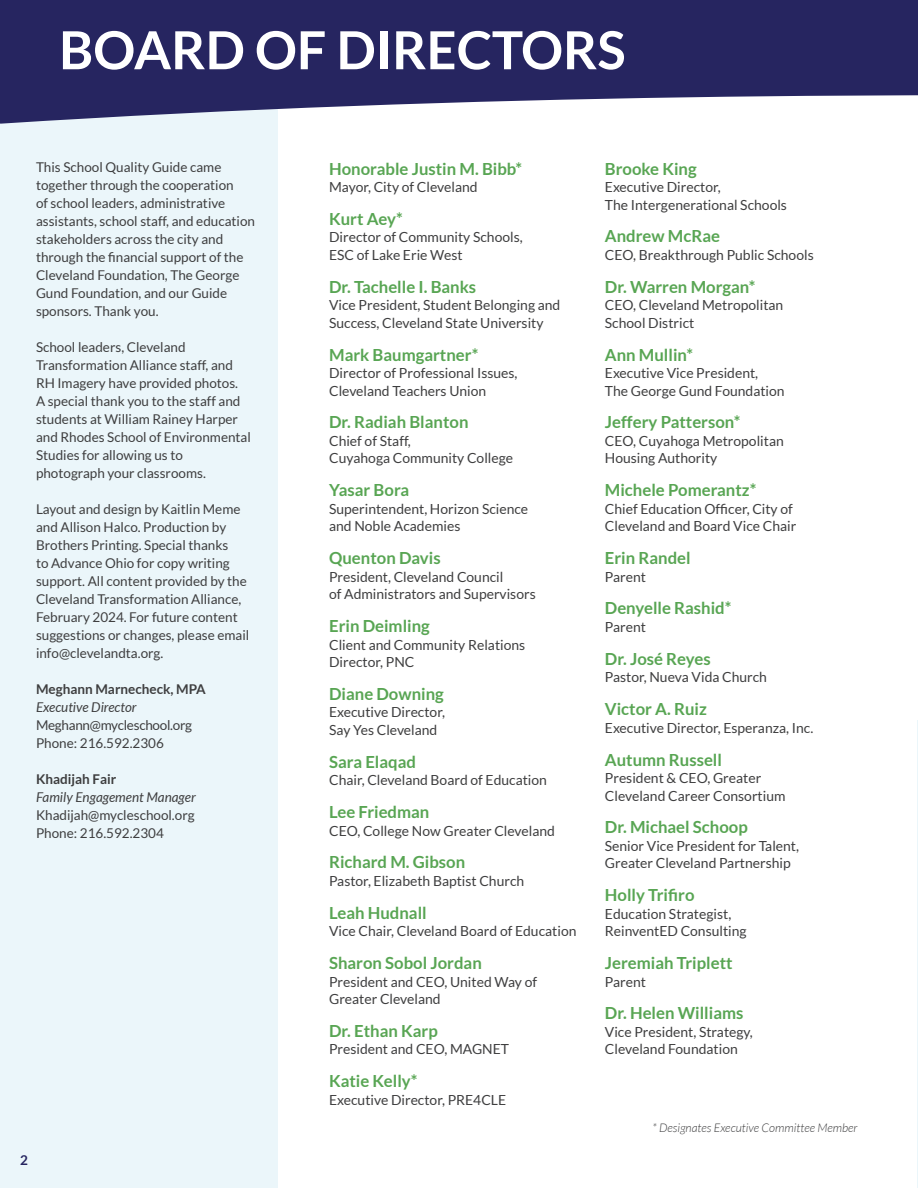
<style>
.page{position:relative;width:918px;height:1188px;background:#fff}
.page>*{position:absolute;margin:0;border:0;box-sizing:border-box;transform-origin:0 0}
.Paragraph_Style_2{font:700 52.5px "Lato";color:#fff}
.t1{font:700 16.65px "Lato";color:#58a553}
.t2{font:13.95px/17.5px "Lato";color:#3e3e3f}
.Paragraph_Style_2-2{font:13.5px/18px "Lato";color:#3e3e3f}
.Paragraph_Style_2-3{font:italic 13.5px "Lato";color:#3e3e3f}
.Paragraph_Style_2-4{font:700 13.5px "Lato";color:#3e3e3f}
.Paragraph_Style_2-5{font:13.5px "Lato";letter-spacing:-.02em;color:#3e3e3f}
.t3{font:700 13.5px "Lato";color:#262560}
.t4{font:italic 300 12px "Lato";color:#3e3e3f}
</style>
<div class="page">
<div style="left:0;top:0;width:277px;height:1188px;background:#ebf6fa"></div>
<hr style="left:917px;top:720px;width:1px;height:468px;background:#ebf6fa">
<svg style="left:0;top:0;width:918px;height:125px;fill:#262560"></svg>
<p class="Paragraph_Style_2" style="left:59px;top:20px;width:568px">BOARD OF DIRECTORS</p>
<p class="Paragraph_Style_2-2" style="left:36px;top:158px;width:221px">This School Quality Guide came together through the cooperation<br>of school leaders, administrative assistants, school staff, and education stakeholders across the city and through the financial support of the Cleveland Foundation, The George Gund Foundation, and our Guide sponsors. Thank you.</p>
<p class="Paragraph_Style_2-2" style="left:36px;top:338px;width:216px">School leaders, Cleveland<br>Transformation Alliance staff, and<br>RH Imagery have provided photos.<br>A special thank you to the staff and students at William Rainey Harper and Rhodes School of Environmental<br>Studies for allowing us to photograph your classrooms.</p>
<p class="Paragraph_Style_2-2" style="left:36px;top:500px;width:215px">Layout and design by Kaitlin Meme and Allison Halco. Production by Brothers Printing. Special thanks<br>to Advance Ohio for copy writing support. All content provided by the Cleveland Transformation Alliance, February 2024. For future content suggestions or changes, please email info@clevelandta.org.</p>
<p class="Paragraph_Style_2-4" style="left:36px;top:681px;width:171px">Meghann Marnecheck, MPA</p>
<p class="Paragraph_Style_2-3" style="left:36px;top:699px;width:102px">Executive Director</p>
<p class="Paragraph_Style_2-5" style="left:36px;top:717px;width:158px">Meghann@mycleschool.org</p>
<p class="Paragraph_Style_2-2" style="left:36px;top:734px;width:129px">Phone: 216.592.2306</p>
<p class="Paragraph_Style_2-4" style="left:36px;top:771px;width:82px">Khadijah Fair</p>
<p class="Paragraph_Style_2-3" style="left:36px;top:789px;width:161px">Family Engagement Manager</p>
<p class="Paragraph_Style_2-2" style="left:36px;top:806px;width:160px">Khadijah@mycleschool.org</p>
<p class="Paragraph_Style_2-2" style="left:36px;top:824px;width:129px">Phone: 216.592.2304</p>
<p class="t3" style="left:20px;top:1152px;width:9px">2</p>
<p class="t1" style="left:329px;top:159px;width:195px">Honorable Justin M. Bibb*</p>
<p class="t2" style="left:329px;top:178px;width:150px">Mayor, City of Cleveland</p>
<p class="t1" style="left:329px;top:209px;width:75px">Kurt Aey*</p>
<p class="t2" style="left:329px;top:228px;width:195px">Director of Community Schools,<br>ESC of Lake Erie West</p>
<p class="t1" style="left:329px;top:277px;width:149px">Dr. Tachelle I. Banks</p>
<p class="t2" style="left:329px;top:296px;width:233px">Vice President, Student Belonging and<br>Success, Cleveland State University</p>
<p class="t1" style="left:329px;top:345px;width:151px">Mark Baumgartner*</p>
<p class="t2" style="left:329px;top:364px;width:190px">Director of Professional Issues,<br>Cleveland Teachers Union</p>
<p class="t1" style="left:329px;top:413px;width:141px">Dr. Radiah Blanton</p>
<p class="t2" style="left:329px;top:432px;width:186px">Chief of Staff,<br>Cuyahoga Community College</p>
<p class="t1" style="left:329px;top:481px;width:82px">Yasar Bora</p>
<p class="t2" style="left:329px;top:500px;width:201px">Superintendent, Horizon Science and Noble Academies</p>
<p class="t1" style="left:329px;top:549px;width:113px">Quenton Davis</p>
<p class="t2" style="left:329px;top:568px;width:208px">President, Cleveland Council<br>of Administrators and Supervisors</p>
<p class="t1" style="left:329px;top:616px;width:102px">Erin Deimling</p>
<p class="t2" style="left:329px;top:636px;width:198px">Client and Community Relations<br>Director, PNC</p>
<p class="t1" style="left:329px;top:684px;width:116px">Diane Downing</p>
<p class="t2" style="left:329px;top:703px;width:117px">Executive Director,<br>Say Yes Cleveland</p>
<p class="t1" style="left:329px;top:752px;width:88px">Sara Elaqad</p>
<p class="t2" style="left:329px;top:771px;width:219px">Chair, Cleveland Board of Education</p>
<p class="t1" style="left:329px;top:802px;width:102px">Lee Friedman</p>
<p class="t2" style="left:329px;top:822px;width:227px">CEO, College Now Greater Cleveland</p>
<p class="t1" style="left:329px;top:853px;width:138px">Richard M. Gibson</p>
<p class="t2" style="left:329px;top:872px;width:197px">Pastor, Elizabeth Baptist Church</p>
<p class="t1" style="left:329px;top:903px;width:99px">Leah Hudnall</p>
<p class="t2" style="left:329px;top:922px;width:249px">Vice Chair, Cleveland Board of Education</p>
<p class="t1" style="left:329px;top:953px;width:154px">Sharon Sobol Jordan</p>
<p class="t2" style="left:329px;top:973px;width:209px">President and CEO, United Way of<br>Greater Cleveland</p>
<p class="t1" style="left:329px;top:1021px;width:110px">Dr. Ethan Karp</p>
<p class="t2" style="left:329px;top:1041px;width:181px">President and CEO, MAGNET</p>
<p class="t1" style="left:329px;top:1072px;width:90px">Katie Kelly*</p>
<p class="t2" style="left:329px;top:1091px;width:178px">Executive Director, PRE4CLE</p>
<p class="t1" style="left:605px;top:159px;width:93px">Brooke King</p>
<p class="t2" style="left:605px;top:178px;width:184px">Executive Director,<br>The Intergenerational Schools</p>
<p class="t1" style="left:605px;top:227px;width:117px">Andrew McRae</p>
<p class="t2" style="left:605px;top:246px;width:210px">CEO, Breakthrough Public Schools</p>
<p class="t1" style="left:605px;top:277px;width:152px">Dr. Warren Morgan*</p>
<p class="t2" style="left:605px;top:296px;width:180px">CEO, Cleveland Metropolitan<br>School District</p>
<p class="t1" style="left:605px;top:345px;width:90px">Ann Mullin*</p>
<p class="t2" style="left:605px;top:364px;width:181px">Executive Vice President,<br>The George Gund Foundation</p>
<p class="t1" style="left:605px;top:413px;width:137px">Jeffery Patterson*</p>
<p class="t2" style="left:605px;top:432px;width:180px">CEO, Cuyahoga Metropolitan<br>Housing Authority</p>
<p class="t1" style="left:605px;top:481px;width:153px">Michele Pomerantz*</p>
<p class="t2" style="left:605px;top:500px;width:193px">Chief Education Officer, City of<br>Cleveland and Board Vice Chair</p>
<p class="t1" style="left:605px;top:549px;width:87px">Erin Randel</p>
<p class="t2" style="left:605px;top:568px;width:43px">Parent</p>
<p class="t1" style="left:605px;top:599px;width:128px">Denyelle Rashid*</p>
<p class="t2" style="left:605px;top:618px;width:43px">Parent</p>
<p class="t1" style="left:605px;top:649px;width:107px">Dr. José Reyes</p>
<p class="t2" style="left:605px;top:668px;width:164px">Pastor, Nueva Vida Church</p>
<p class="t1" style="left:605px;top:700px;width:103px">Victor A. Ruiz</p>
<p class="t2" style="left:605px;top:719px;width:210px">Executive Director, Esperanza, Inc.</p>
<p class="t1" style="left:605px;top:750px;width:119px">Autumn Russell</p>
<p class="t2" style="left:605px;top:769px;width:182px">President &amp; CEO, Greater<br>Cleveland Career Consortium</p>
<p class="t1" style="left:605px;top:818px;width:144px">Dr. Michael Schoop</p>
<p class="t2" style="left:605px;top:837px;width:196px">Senior Vice President for Talent,<br>Greater Cleveland Partnership</p>
<p class="t1" style="left:605px;top:886px;width:91px">Holly Trifiro</p>
<p class="t2" style="left:605px;top:905px;width:143px">Education Strategist,<br>ReinventED Consulting</p>
<p class="t1" style="left:605px;top:953px;width:129px">Jeremiah Triplett</p>
<p class="t2" style="left:605px;top:973px;width:43px">Parent</p>
<p class="t1" style="left:605px;top:1004px;width:140px">Dr. Helen Williams</p>
<p class="t2" style="left:605px;top:1023px;width:149px">Vice President, Strategy,<br>Cleveland Foundation</p>
<p class="t4" style="left:652px;top:1121px;width:207px">* Designates Executive Committee Member</p>
</div>
